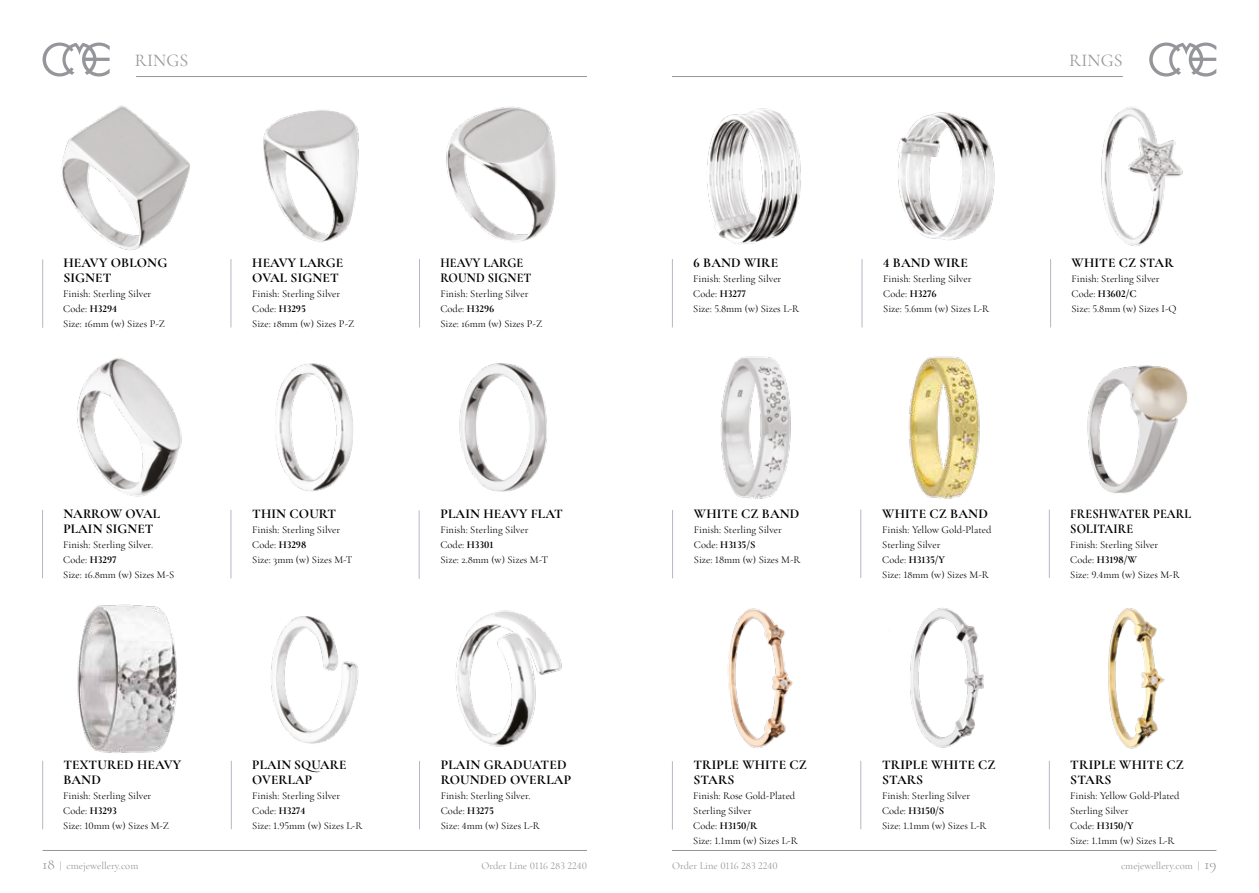
<style>
.page{position:relative;width:1259px;height:893px;background:#fff}
.page>*{position:absolute;margin:0;border:0;box-sizing:border-box;transform-origin:0 0}
.t1{font:18px "Cormorant Garamond";letter-spacing:.01em;color:#94969a}
.t2{font:700 13.5px/15px "Cormorant Garamond";letter-spacing:.01em;color:#000}
.t3{font:700 13.5px/15px "Cormorant Garamond";letter-spacing:.01em;color:#000;scale:.91 1}
.t4{font:10.5px/15px "Cormorant Garamond";color:#000}
.t5{font:10.5px "Cormorant Garamond";color:#94969a}
.s1{font-weight:700}
.s2{font-size:15px}
</style>
<div class="page">
<img style="left:77px;top:358px;width:105px;height:139px">
<img style="left:77px;top:604px;width:100px;height:149px">
<img style="left:271px;top:616px;width:88px;height:128px">
<img style="left:275px;top:363px;width:78px;height:129px">
<img style="left:61px;top:105px;width:129px;height:146px">
<img style="left:263px;top:110px;width:96px;height:132px">
<img style="left:446px;top:106px;width:110px;height:135px">
<img style="left:455px;top:610px;width:107px;height:137px">
<img style="left:459px;top:363px;width:88px;height:129px">
<hr style="left:230px;top:510px;width:1px;height:68px;background:#b8b6c4">
<hr style="left:231px;top:761px;width:1px;height:68px;background:#b8b6c4">
<hr style="left:230px;top:259px;width:1px;height:68px;background:#b8b6c4">
<hr style="left:419px;top:761px;width:1px;height:68px;background:#b8b6c4">
<hr style="left:419px;top:510px;width:1px;height:69px;background:#b8b6c4">
<hr style="left:419px;top:259px;width:1px;height:68px;background:#b8b6c4">
<hr style="left:42px;top:259px;width:1px;height:69px;background:#b8b6c4">
<hr style="left:42px;top:510px;width:1px;height:68px;background:#b8b6c4">
<hr style="left:42px;top:761px;width:1px;height:68px;background:#b8b6c4">
<hr style="left:672px;top:850px;width:544px;height:1px;background:#94969a">
<svg style="left:1149px;top:43px;width:67px;height:34px"></svg>
<hr style="left:672px;top:76px;width:451px;height:1px;background:#94969a">
<hr style="left:43px;top:850px;width:544px;height:1px;background:#94969a">
<svg style="left:43px;top:43px;width:67px;height:34px"></svg>
<hr style="left:136px;top:76px;width:451px;height:1px;background:#94969a">
<img style="left:707px;top:108px;width:94px;height:136px">
<img style="left:897px;top:112px;width:98px;height:128px">
<img style="left:1101px;top:106px;width:82px;height:140px">
<hr style="left:861px;top:259px;width:1px;height:68px;background:#b8b6c4">
<hr style="left:1050px;top:259px;width:1px;height:68px;background:#b8b6c4">
<img style="left:721px;top:356px;width:70px;height:143px">
<img style="left:908px;top:356px;width:72px;height:143px">
<img style="left:1087px;top:365px;width:101px;height:128px">
<hr style="left:860px;top:510px;width:1px;height:68px;background:#b8b6c4">
<hr style="left:1049px;top:510px;width:1px;height:68px;background:#b8b6c4">
<img style="left:728px;top:608px;width:65px;height:140px">
<img style="left:910px;top:608px;width:74px;height:140px">
<img style="left:1108px;top:608px;width:57px;height:141px">
<hr style="left:860px;top:761px;width:1px;height:68px;background:#b8b6c4">
<hr style="left:1049px;top:761px;width:1px;height:68px;background:#b8b6c4">
<hr style="left:672px;top:761px;width:1px;height:69px;background:#b8b6c4">
<hr style="left:672px;top:510px;width:1px;height:68px;background:#b8b6c4">
<hr style="left:672px;top:259px;width:1px;height:68px;background:#b8b6c4">
<h1 class="t1" style="left:135px;top:49px;width:55px">RINGS</h1>
<p class="t2" style="left:63px;top:255px;width:105px">HEAVY OBLONG<br>SIGNET</p>
<p class="t4" style="left:63px;top:287px;width:103px">Finish: Sterling Silver<br>Code: <span class="s1">H3294<br></span>Size: 16mm (w) Sizes P-Z</p>
<p class="t2" style="left:63px;top:506px;width:98px">NARROW OVAL<br>PLAIN SIGNET</p>
<p class="t4" style="left:63px;top:537px;width:113px">Finish: Sterling Silver.<br>Code: <span class="s1">H3297<br></span>Size: 16.8mm (w) Sizes M-S</p>
<p class="t2" style="left:252px;top:255px;width:93px">HEAVY LARGE<br>OVAL SIGNET</p>
<p class="t4" style="left:252px;top:287px;width:104px">Finish: Sterling Silver<br>Code: <span class="s1">H3295<br></span>Size: 18mm (w) Sizes P-Z</p>
<p class="t2" style="left:252px;top:506px;width:85px">THIN COURT</p>
<p class="t4" style="left:252px;top:522px;width:102px">Finish: Sterling Silver<br>Code: <span class="s1">H3298<br></span>Size: 3mm (w) Sizes M-T</p>
<p class="t2" style="left:63px;top:757px;width:119px">TEXTURED HEAVY<br>BAND</p>
<p class="t4" style="left:63px;top:788px;width:107px">Finish: Sterling Silver<br>Code: <span class="s1">H3293<br></span>Size: 10mm (w) Sizes M-Z</p>
<p class="t2" style="left:252px;top:757px;width:96px">PLAIN SQUARE<br>OVERLAP</p>
<p class="t4" style="left:252px;top:788px;width:112px">Finish: Sterling Silver<br>Code: <span class="s1">H3274<br></span>Size: 1.95mm (w) Sizes L-R</p>
<p class="t3" style="left:440px;top:255px;width:102px">HEAVY LARGE<br>ROUND SIGNET</p>
<p class="t4" style="left:440px;top:287px;width:103px">Finish: Sterling Silver<br>Code: <span class="s1">H3296<br></span>Size: 16mm (w) Sizes P-Z</p>
<p class="t2" style="left:440px;top:506px;width:124px">PLAIN HEAVY FLAT</p>
<p class="t4" style="left:440px;top:522px;width:109px">Finish: Sterling Silver<br>Code: <span class="s1">H3301<br></span>Size: 2.8mm (w) Sizes M-T</p>
<p class="t2" style="left:441px;top:757px;width:132px">PLAIN GRADUATED<br>ROUNDED OVERLAP</p>
<p class="t4" style="left:441px;top:788px;width:101px">Finish: Sterling Silver.<br>Code: <span class="s1">H3275<br></span>Size: 4mm (w) Sizes L-R</p>
<p class="t2" style="left:693px;top:255px;width:86px">6 BAND WIRE</p>
<p class="t4" style="left:693px;top:272px;width:108px">Finish: Sterling Silver<br>Code: <span class="s1">H3277<br></span>Size: 5.8mm (w) Sizes L-R</p>
<p class="t2" style="left:883px;top:255px;width:86px">4 BAND WIRE</p>
<p class="t4" style="left:883px;top:272px;width:108px">Finish: Sterling Silver<br>Code: <span class="s1">H3276<br></span>Size: 5.6mm (w) Sizes L-R</p>
<h1 class="t1" style="left:1069px;top:49px;width:55px">RINGS</h1>
<p class="t2" style="left:1071px;top:255px;width:104px">WHITE CZ STAR</p>
<p class="t4" style="left:1071px;top:272px;width:106px">Finish: Sterling Silver<br>Code: <span class="s1">H3602/C<br></span>Size: 5.8mm (w) Sizes I-Q</p>
<p class="t2" style="left:694px;top:506px;width:107px">WHITE CZ BAND</p>
<p class="t4" style="left:694px;top:522px;width:108px">Finish: Sterling Silver<br>Code: <span class="s1">H3135/S<br></span>Size: 18mm (w) Sizes M-R</p>
<p class="t2" style="left:693px;top:757px;width:115px">TRIPLE WHITE CZ<br>STARS</p>
<p class="t4" style="left:693px;top:788px;width:106px">Finish: Rose Gold-Plated<br>Sterling Silver<br>Code: <span class="s1">H3150/R<br></span>Size: 1.1mm (w) Sizes L-R</p>
<p class="t2" style="left:882px;top:506px;width:107px">WHITE CZ BAND</p>
<p class="t4" style="left:882px;top:522px;width:111px">Finish: Yellow Gold-Plated<br>Sterling Silver<br>Code: <span class="s1">H3135/Y<br></span>Size: 18mm (w) Sizes M-R</p>
<p class="t2" style="left:882px;top:757px;width:115px">TRIPLE WHITE CZ<br>STARS</p>
<p class="t4" style="left:882px;top:788px;width:106px">Finish: Sterling Silver<br>Code: <span class="s1">H3150/S<br></span>Size: 1.1mm (w) Sizes L-R</p>
<p class="t3" style="left:1070px;top:506px;width:134px">FRESHWATER PEARL<br>SOLITAIRE</p>
<p class="t4" style="left:1070px;top:537px;width:111px">Finish: Sterling Silver<br>Code: <span class="s1">H3198/W<br></span>Size: 9.4mm (w) Sizes M-R</p>
<p class="t2" style="left:1070px;top:757px;width:115px">TRIPLE WHITE CZ<br>STARS</p>
<p class="t4" style="left:1070px;top:788px;width:111px">Finish: Yellow Gold-Plated<br>Sterling Silver<br>Code: <span class="s1">H3150/Y<br></span>Size: 1.1mm (w) Sizes L-R</p>
<p class="t5" style="left:43px;top:859px;width:97px"><span class="s2">18</span> | cmejewellery.com</p>
<p class="t5" style="left:481px;top:859px;width:107px">Order Line 0116 283 2240</p>
<p class="t5" style="left:672px;top:859px;width:107px">Order Line 0116 283 2240</p>
<p class="t5" style="left:1121px;top:859px;width:97px">cmejewellery.com | <span class="s2">19</span></p>
</div>
